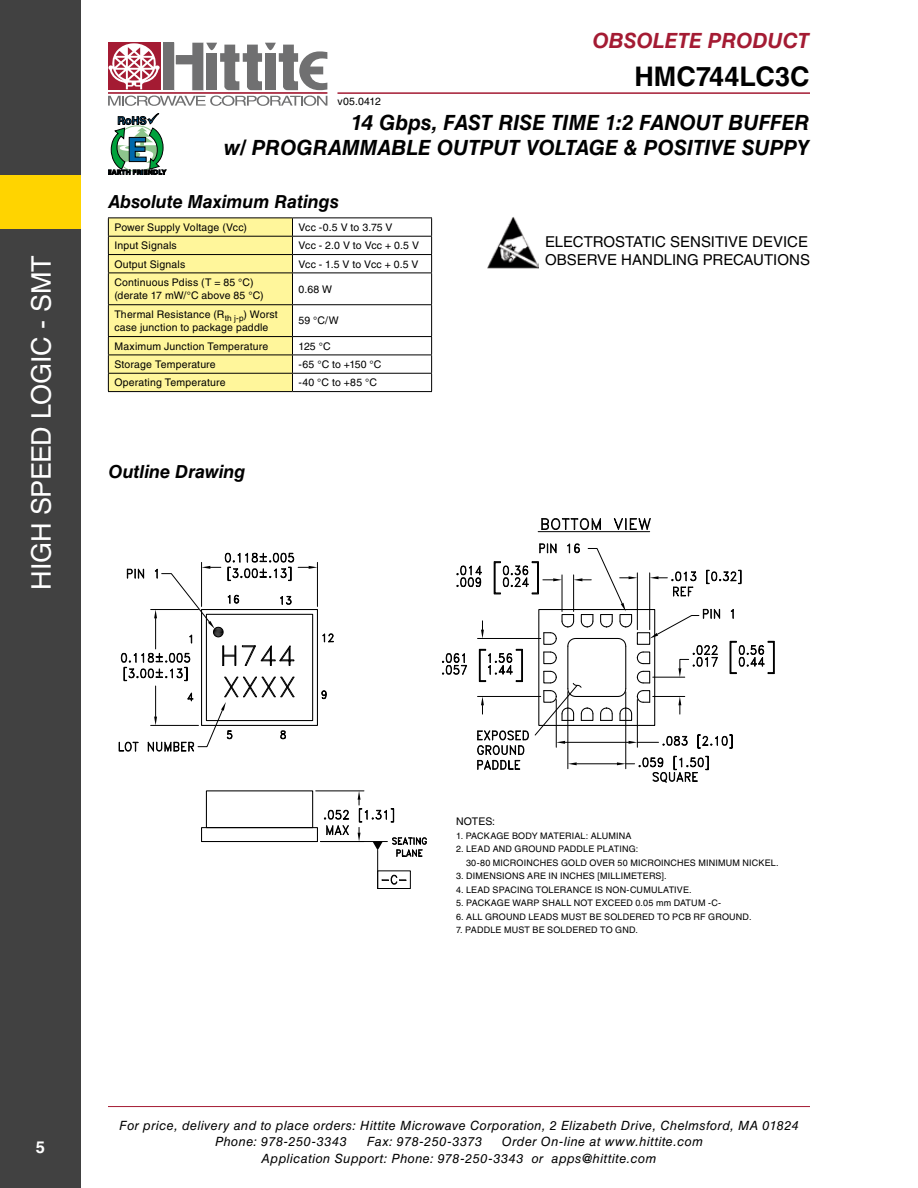
<style>
.page{position:relative;width:918px;height:1188px;background:#fff}
.page>*{position:absolute;margin:0;border:0;box-sizing:border-box;transform-origin:0 0}
.t1{font:27px "Helvetica LT Std";letter-spacing:-.01em;color:#fff}
.t2{font:700 27px "Helvetica LT Std";color:#000}
.t3{font:italic 700 21px/25.2px "Helvetica LT Std";color:#000;text-align:right}
.t4{font:italic 700 21px "Helvetica LT Std";letter-spacing:-.005em;color:#a41b33}
.t5{font:italic 700 18px "Helvetica LT Std";letter-spacing:-.005em;color:#000}
.t6{font:700 16.5px "Helvetica LT Std";color:#fff}
.t7{font:15px/18px "Helvetica LT Std";letter-spacing:-.005em;color:#000}
.t8{font:italic 12.75px/16.5px "Helvetica LT Std";letter-spacing:.035em;color:#000}
.t9{font:10.5px/13.5px "Helvetica LT Std";letter-spacing:.015em;color:#000}
.t10{font:9px/13.5px "Helvetica LT Std";letter-spacing:.02em;color:#000}
</style>
<div class="page">
<hr style="left:108px;top:1106px;width:702px;height:1px;background:#a41b33">
<hr style="left:338px;top:92px;width:472px;height:2px;background:#a41b33">
<div style="left:163px;top:43px;width:11px;height:47px;background:#707071"></div>
<div style="left:108px;top:43px;width:52px;height:47px;background:#a41b33"></div>
<hr style="left:108px;top:92px;width:219px;height:2px;background:#a41b33">
<svg style="left:176px;top:43px;width:151px;height:47px"></svg>
<svg style="left:108px;top:96px;width:219px;height:10px"></svg>
<svg style="left:108px;top:43px;width:52px;height:46px"></svg>
<svg style="left:108px;top:113px;width:58px;height:62px"></svg>
<div style="left:0;top:0;width:81px;height:1188px;background:#414141"></div>
<div style="left:0;top:175px;width:81px;height:54px;background:#ffd400"></div>
<img style="left:487px;top:217px;width:51px;height:51px">
<svg style="left:541px;top:518px;width:60px;height:12px"></svg>
<svg style="left:613px;top:518px;width:38px;height:12px"></svg>
<hr style="left:538px;top:531px;width:112px;height:1px;background:#000">
<svg style="left:119px;top:552px;width:215px;height:200px"></svg>
<hr style="left:321px;top:841px;width:43px;height:1px;background:#000">
<hr style="left:316px;top:790px;width:48px;height:1px;background:#000">
<svg style="left:358px;top:791px;width:69px;height:98px"></svg>
<div style="left:201px;top:609px;width:117px;height:117px;border:1px solid #000"></div>
<div style="left:206px;top:790px;width:107px;height:38px;border:1px solid #000"></div>
<div style="left:201px;top:827px;width:117px;height:15px;border:1px solid #000"></div>
<div style="left:206px;top:614px;width:107px;height:107px;border:1px solid #000"></div>
<svg style="left:324px;top:809px;width:26px;height:26px"></svg>
<svg style="left:442px;top:543px;width:333px;height:240px"></svg>
<hr style="left:292px;top:218px;width:140px;height:1px;background:#000">
<hr style="left:292px;top:236px;width:140px;height:1px;background:#000">
<hr style="left:292px;top:254px;width:140px;height:1px;background:#000">
<svg style="left:431px;top:218px;width:1px;height:55px"></svg>
<hr style="left:292px;top:273px;width:140px;height:1px;background:#000">
<hr style="left:431px;top:273px;width:1px;height:31px;background:#000">
<hr style="left:292px;top:304px;width:140px;height:1px;background:#000">
<hr style="left:431px;top:305px;width:1px;height:31px;background:#000">
<hr style="left:292px;top:336px;width:140px;height:1px;background:#000">
<hr style="left:292px;top:355px;width:140px;height:1px;background:#000">
<hr style="left:292px;top:373px;width:140px;height:1px;background:#000">
<svg style="left:108px;top:218px;width:185px;height:173px;background:#f1e992"></svg>
<svg style="left:431px;top:337px;width:1px;height:54px"></svg>
<hr style="left:108px;top:391px;width:184px;height:1px;background:#000">
<hr style="left:292px;top:391px;width:140px;height:1px;background:#000">
<h1 class="t1" style="left:26px;top:590px;width:336px;rotate:-90deg">High Speed Logic - SMT</h1>
<h2 class="t4" style="left:592px;top:28px;width:219px">OBSOLETE PRODUCT</h2>
<h1 class="t2" style="left:634px;top:60px;width:177px">HMC744LC3C</h1>
<p class="t9" style="left:338px;top:94px;width:45px">v05.0412</p>
<h2 class="t3" style="left:224px;top:109px;width:587px">14 Gbps, FAST RISE TIME 1:2 FANOUT BUFFER<br>w/ PROGRAMMABLE OUTPUT VOLTAGE &amp; POSITIVE SUPPY</h2>
<h3 class="t5" style="left:108px;top:190px;width:232px">Absolute Maximum Ratings</h3>
<p class="t9" style="left:114px;top:220px;width:134px">Power Supply Voltage (Vcc)</p>
<p class="t9" style="left:299px;top:220px;width:96px">Vcc -0.5 V to 3.75 V</p>
<p class="t9" style="left:114px;top:239px;width:64px">I nput Signals</p>
<p class="t9" style="left:298px;top:239px;width:122px">Vcc - 2.0 V to Vcc + 0.5 V</p>
<p class="t9" style="left:114px;top:257px;width:72px">Output Signals</p>
<p class="t9" style="left:298px;top:257px;width:122px">Vcc - 1.5 V to Vcc + 0.5 V</p>
<p class="t9" style="left:114px;top:275px;width:151px">Continuous Pdiss (T = 85 °C) (derate 17 mW/°C above 85 °C)</p>
<p class="t9" style="left:299px;top:282px;width:35px">0.68 W</p>
<p class="t9" style="left:114px;top:307px;width:165px">Thermal Resistance (R<sub>th</sub> <sub>j-p</sub>) Worst case junction to package paddle</p>
<p class="t9" style="left:299px;top:314px;width:42px">59 °C/W</p>
<p class="t9" style="left:114px;top:339px;width:155px">Maximum Junction Temperature</p>
<p class="t9" style="left:299px;top:339px;width:33px">125 °C</p>
<p class="t9" style="left:114px;top:357px;width:103px">Storage Temperature</p>
<p class="t9" style="left:299px;top:357px;width:84px">-65 °C to +150 °C</p>
<p class="t9" style="left:114px;top:376px;width:113px">Operating Temperature</p>
<p class="t9" style="left:299px;top:376px;width:79px">-40 °C to +85 °C</p>
<h3 class="t5" style="left:109px;top:461px;width:138px">Outline Drawing</h3>
<h3 class="t7" style="left:545px;top:232px;width:266px">ELECTROSTATIC SENSITIVE DEVICE<br>OBSERVE HANDLI NG PRECAUTIONS</h3>
<h3 class="t6" style="left:36px;top:1138px;width:11px">5</h3>
<p class="t9" style="left:456px;top:815px;width:41px">NOTES:</p>
<p class="t10" style="left:456px;top:829px;width:177px">1. PACKAGE BODY MATERIAL: ALUMI NA</p>
<p class="t10" style="left:466px;top:842px;width:314px;text-indent:-10px">2. LEAD AND GROUND PADDLE PLATI NG:<br>30-80 MICROI NCHES GOLD OVER 50 MICROI NCHES MI NI MUM NICKEL.</p>
<p class="t10" style="left:456px;top:869px;width:212px">3. DI MENSIONS ARE I N I NCHES [MI LLI METERS].</p>
<p class="t10" style="left:456px;top:883px;width:237px">4. LEAD SPACI NG TOLERANCE IS NON-CUMULATIVE.</p>
<p class="t10" style="left:456px;top:896px;width:159px">5. PACKAGE WARP SHALL NOT EXCEED</p>
<p class="t10" style="left:636px;top:896px;width:87px">0.05 mm DATUM -C-</p>
<p class="t10" style="left:456px;top:910px;width:297px">6. ALL GROUND LEADS MUST BE SOLDERED TO PCB RF GROUND.</p>
<p class="t10" style="left:456px;top:923px;width:183px">7. PADDLE MUST BE SOLDERED TO GND.</p>
<p class="t8" style="left:215px;top:1117px;width:585px;text-indent:-96px">For price, delivery and to place orders: Hittite Microwave Corporation, 2 Elizabeth Drive, Chelmsford, MA 01824<br>Phone: 978-250-3343</p>
<p class="t8" style="left:262px;top:1133px;width:443px;text-indent:240px">Order On-line at www.hittite.com<br>Application Support: Phone: 978-250-3343 or apps@hittite.com</p>
<p class="t8" style="left:367px;top:1133px;width:117px">Fax: 978-250-3373</p>
</div>
